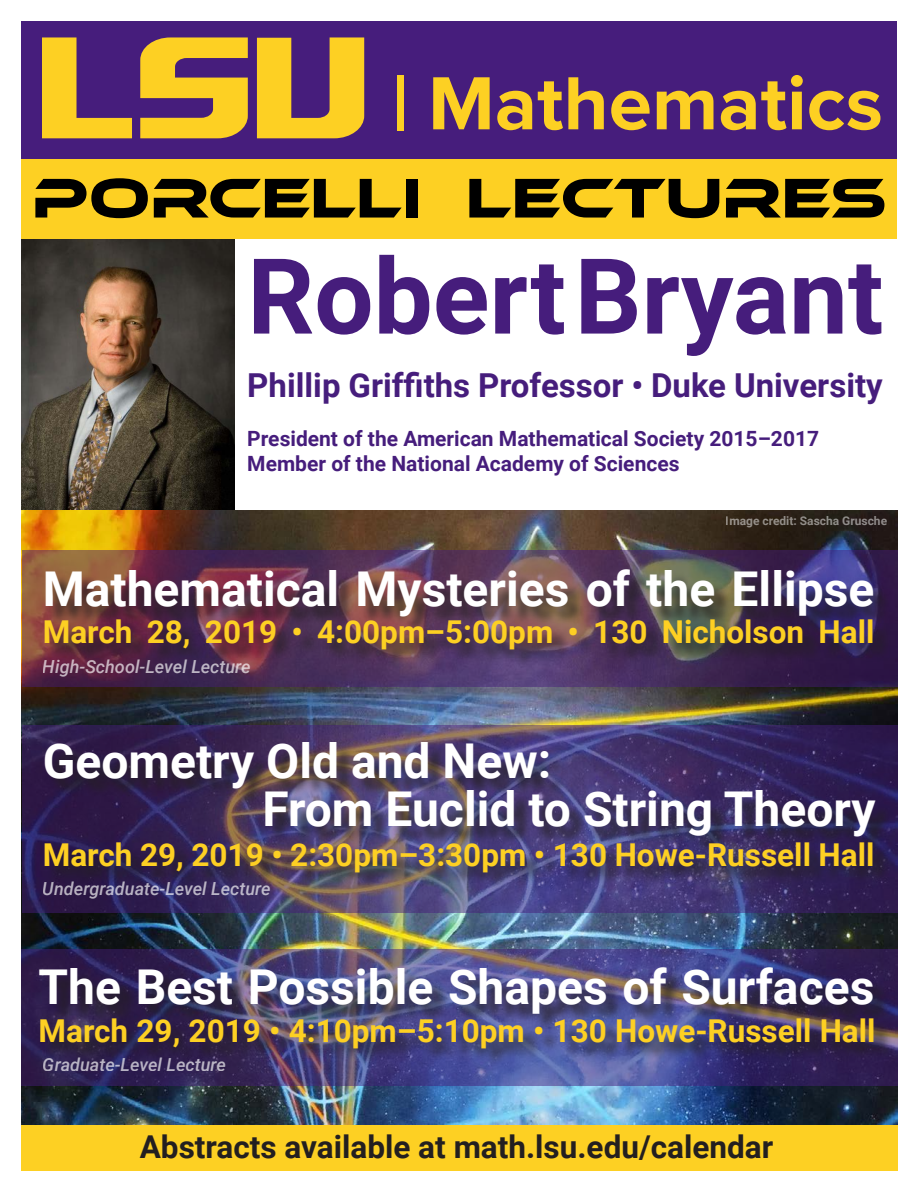
<style>
.page{position:relative;width:918px;height:1188px;background:#fff}
.page>*{position:absolute;margin:0;border:0;box-sizing:border-box;transform-origin:0 0}
.t1{font:700 105px "Roboto";color:#461d7c}
.t2{font:700 78px "Proxima Nova";color:#fdd023}
.t3{font:57.75px "Ethnocentric Rg";color:#000}
.t4{font:700 48px "Roboto";color:#fff}
.t5{font:700 33px "Roboto";color:#461d7c}
.t6{font:700 31.5px "Roboto";color:#fdd023}
.t7{font:700 31.5px "Roboto";color:#231f20}
.t8{font:700 21px "Roboto";color:#461d7c}
.t9{font:italic 500 18px "Roboto";color:#fff}
.t10{font:700 12px "Roboto";color:#fff}
</style>
<div class="page">
<img style="left:21px;top:239px;width:213px;height:271px">
<img style="left:21px;top:510px;width:876px;height:615px">
<div style="left:21px;top:1125px;width:876px;height:46px;background:#fdd023"></div>
<svg style="left:22px;top:550px;width:875px;height:136px;background:#553656"></svg>
<div style="left:48px;top:572px;width:844px;height:62px;background:#231f20;opacity:.75"></div>
<div style="left:47px;top:622px;width:844px;height:46px;background:#231f20;opacity:.75"></div>
<svg style="left:22px;top:725px;width:875px;height:188px;background:#423366"></svg>
<div style="left:47px;top:744px;width:846px;height:111px;background:#231f20;opacity:.75"></div>
<div style="left:47px;top:844px;width:844px;height:46px;background:#231f20;opacity:.75"></div>
<svg style="left:21px;top:950px;width:876px;height:136px;background:#423b72"></svg>
<div style="left:42px;top:969px;width:849px;height:63px;background:#231f20;opacity:.75"></div>
<div style="left:43px;top:1020px;width:849px;height:46px;background:#231f20;opacity:.75"></div>
<div style="left:21px;top:21px;width:876px;height:139px;background:#461d7c"></div>
<svg style="left:42px;top:37px;width:90px;height:101px"></svg>
<svg style="left:140px;top:37px;width:108px;height:101px"></svg>
<svg style="left:257px;top:37px;width:107px;height:101px"></svg>
<div style="left:21px;top:159px;width:876px;height:80px;background:#fdd023"></div>
<p class="t2" style="left:392px;top:57px;width:493px">| Mathematics</p>
<p class="t3" style="left:32px;top:163px;width:856px">PORCELLI LECTURES</p>
<p class="t1" style="left:247px;top:223px;width:638px">Robert Bryant</p>
<p class="t5" style="left:247px;top:362px;width:637px">Phillip Griffiths Professor • Duke University</p>
<p class="t8" style="left:247px;top:423px;width:573px">President of the American Mathematical Society 2015–2017</p>
<p class="t8" style="left:247px;top:449px;width:434px">Member of the National Academy of Sciences</p>
<p class="t10" style="left:726px;top:513px;width:163px">Image credit: Sascha Grusche</p>
<p class="t4" style="left:43px;top:555px;width:833px">Mathematical Mysteries of the Ellipse</p>
<p class="t6" style="left:43px;top:610px;width:833px">March 28, 2019 • 4:00pm–5:00pm • 130 Nicholson Hall</p>
<p class="t9" style="left:43px;top:654px;width:210px">High-School-Level Lecture</p>
<p class="t4" style="left:43px;top:728px;width:510px">Geometry Old and New:</p>
<p class="t4" style="left:263px;top:776px;width:615px">From Euclid to String Theory</p>
<p class="t6" style="left:43px;top:832px;width:833px">March 29, 2019 • 2:30pm–3:30pm • 130 Howe-Russell Hall</p>
<p class="t9" style="left:43px;top:876px;width:229px">Undergraduate-Level Lecture</p>
<p class="t4" style="left:39px;top:953px;width:837px">The Best Possible Shapes of Surfaces</p>
<p class="t6" style="left:39px;top:1008px;width:838px">March 29, 2019 • 4:10pm–5:10pm • 130 Howe-Russell Hall</p>
<p class="t9" style="left:43px;top:1052px;width:185px">Graduate-Level Lecture</p>
<p class="t7" style="left:140px;top:1125px;width:635px">Abstracts available at math.lsu.edu/calendar</p>
</div>
